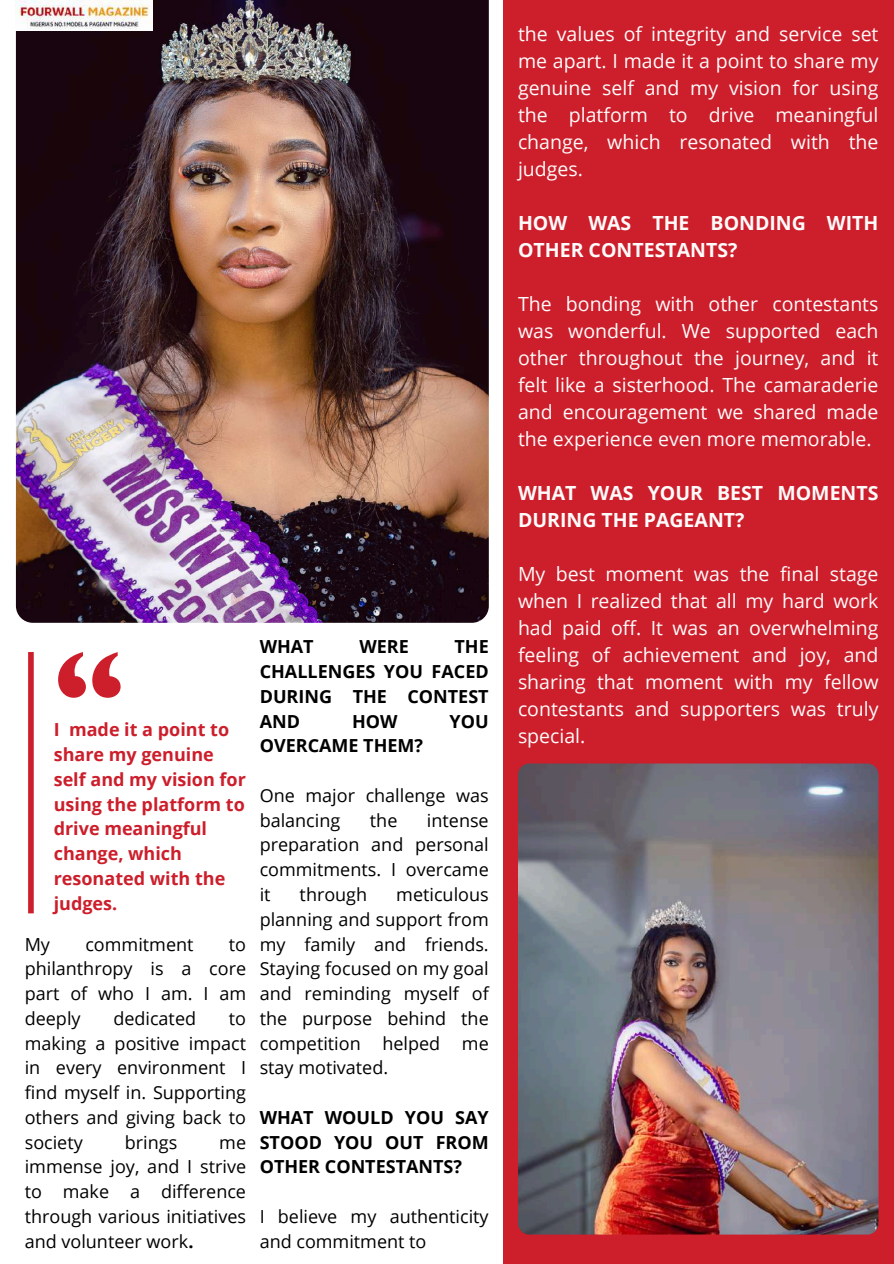
<style>
.page{position:relative;width:894px;height:1264px;background:#fff}
.page>*{position:absolute;margin:0;border:0;box-sizing:border-box;transform-origin:0 0}
.t1{font:19.5px/27px "Open Sans";color:#fffbfb;text-align:justify}
.t2{font:700 19.5px/27px "Open Sans";color:#fffbfb}
.t3{font:18px/24.8px "Open Sans";color:#000;text-align:justify}
.t4{font:700 18px/24.8px "Open Sans";color:#cc1e2b}
.t5{font:700 18px/24.8px "Open Sans";color:#000;text-align:justify}
.s1{font-weight:700}
</style>
<div class="page">
<img style="left:16px;top:0;width:472px;height:623px">
<div style="left:502px;top:0;width:391px;height:1263px;background:#cc1e2b"></div>
<img style="left:518px;top:763px;width:360px;height:471px;border-radius:11px">
<svg style="left:58px;top:652px;width:62px;height:45px"></svg>
<div style="left:28px;top:652px;width:6px;height:261px;background:#cc1e2b"></div>
<img style="left:16px;top:0;width:136px;height:30px">
<p class="t4" style="left:54px;top:716px;width:194px">I made it a point to share my genuine self and my vision for using the platform to drive meaningful change, which resonated with the judges.</p>
<p class="t3" style="left:25px;top:931px;width:27px">My</p>
<p class="t3" style="left:85px;top:931px;width:110px">commitment</p>
<p class="t3" style="left:25px;top:931px;width:223px;text-indent:204px">to philanthropy is a core part of who I am. I am deeply</p>
<p class="t3" style="left:113px;top:1005px;width:84px">dedicated</p>
<p class="t3" style="left:25px;top:1005px;width:223px;text-indent:204px">to making a positive impact in every environment I find myself in. Supporting others and giving back to society</p>
<p class="t3" style="left:125px;top:1129px;width:54px">brings</p>
<p class="t3" style="left:25px;top:1129px;width:223px;text-indent:194px">me immense joy, and I strive to make a difference through various initiatives and volunteer work<span class="s1">.</span></p>
<p class="t5" style="left:259px;top:634px;width:55px">WHAT</p>
<p class="t5" style="left:359px;top:634px;width:51px">WERE</p>
<p class="t5" style="left:259px;top:634px;width:230px;text-indent:195px">THE CHALLENGES YOU FACED DURING THE CONTEST AND</p>
<p class="t5" style="left:352px;top:708px;width:47px">HOW</p>
<p class="t5" style="left:449px;top:708px;width:41px">YOU</p>
<p class="t5" style="left:259px;top:733px;width:165px">OVERCAME THEM?</p>
<p class="t3" style="left:259px;top:782px;width:230px">One major challenge was balancing</p>
<p class="t3" style="left:370px;top:807px;width:29px">the</p>
<p class="t3" style="left:259px;top:807px;width:230px;text-indent:167px">intense preparation and personal commitments. I overcame it</p>
<p class="t3" style="left:259px;top:881px;width:230px;text-indent:137px">meticulous planning and support from my family and friends.<br>Staying focused on my goal and reminding myself of the purpose behind the competition helped me stay motivated.</p>
<p class="t5" style="left:259px;top:1104px;width:230px">WHAT WOULD YOU SAY STOOD YOU OUT FROM OTHER CONTESTANTS?</p>
<p class="t3" style="left:259px;top:1203px;width:230px">I believe my authenticity and commitment to</p>
<p class="t3" style="left:299px;top:881px;width:69px">through</p>
<p class="t1" style="left:518px;top:20px;width:362px">the values of integrity and service set me apart. I made it a point to share my genuine self and my vision for using the platform to drive meaningful change, which resonated with the judges.</p>
<p class="t2" style="left:518px;top:209px;width:362px">HOW WAS THE BONDING WITH<br>OTHER CONTESTANTS?</p>
<p class="t1" style="left:518px;top:290px;width:362px">The bonding with other contestants was wonderful. We supported each other throughout the journey, and it felt like a sisterhood. The camaraderie and encouragement we shared made the experience even more memorable.</p>
<p class="t2" style="left:518px;top:479px;width:362px">WHAT WAS YOUR BEST MOMENTS<br>DURING THE PAGEANT?</p>
<p class="t1" style="left:518px;top:560px;width:362px">My best moment was the final stage when I realized that all my hard work had paid off. It was an overwhelming feeling of achievement and joy, and sharing that moment with my fellow contestants and supporters was truly special.</p>
</div>
